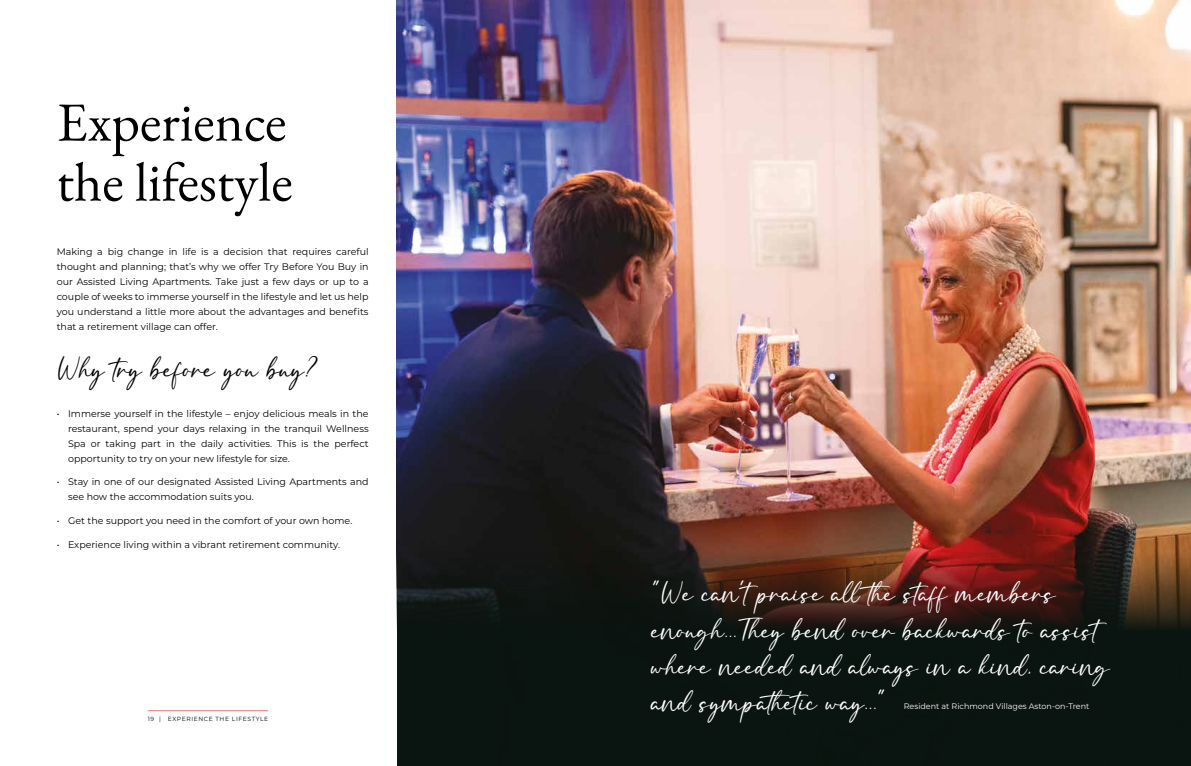
<style>
.page{position:relative;width:1191px;height:766px;background:#fff}
.page>*{position:absolute;margin:0;border:0;box-sizing:border-box;transform-origin:0 0}
.t1{font:55px/60px "EB Garamond";color:#000}
.t2{font:31px "Natalie";color:#000}
.t3{font:30px/36px "Natalie";color:#fff}
.t4{font:9.5px/15px "Montserrat";color:#000;text-align:justify}
.t5{font:8px "Montserrat";color:#fff}
.t6{font:6px "Montserrat";letter-spacing:.1em;color:#000}
</style>
<div class="page">
<img style="left:397px;top:0;width:794px;height:765px">
<hr style="left:148px;top:710px;width:120px;height:1px;background:#ee7768">
<h1 class="t1" style="left:57px;top:92px;width:238px">Experience the lifestyle</h1>
<p class="t4" style="left:57px;top:244px;width:313px">Making a big change in life is a decision that requires careful thought and planning; that’s why we offer Try Before You Buy in our Assisted Living Apartments. Take just a few days or up to a couple of weeks to immerse yourself in the lifestyle and let us help you understand a little more about the advantages and benefits that a retirement village can offer.</p>
<h2 class="t2" style="left:57px;top:354px;width:264px">Why try before you buy?</h2>
<p class="t4" style="left:68px;top:405px;width:302px;text-indent:-11px">• Immerse yourself in the lifestyle – enjoy delicious meals in the restaurant, spend your days relaxing in the tranquil Wellness Spa or taking part in the daily activities. This is the perfect opportunity to try on your new lifestyle for size.</p>
<p class="t4" style="left:68px;top:474px;width:302px;text-indent:-11px">• Stay in one of our designated Assisted Living Apartments and see how the accommodation suits you.</p>
<p class="t4" style="left:57px;top:512px;width:297px">• Get the support you need in the comfort of your own home.</p>
<p class="t4" style="left:57px;top:536px;width:285px">• Experience living within a vibrant retirement community.</p>
<p class="t6" style="left:148px;top:714px;width:122px">19 | EXPERIENCE THE LIFESTYLE</p>
<h3 class="t3" style="left:651px;top:578px;width:460px">“We can’t praise all the staff members enough...They bend over backwards to assist where needed and always in a kind, caring and sympathetic way...”</h3>
<p class="t5" style="left:904px;top:700px;width:187px">Resident at Richmond Villages Aston-on-Trent</p>
</div>
